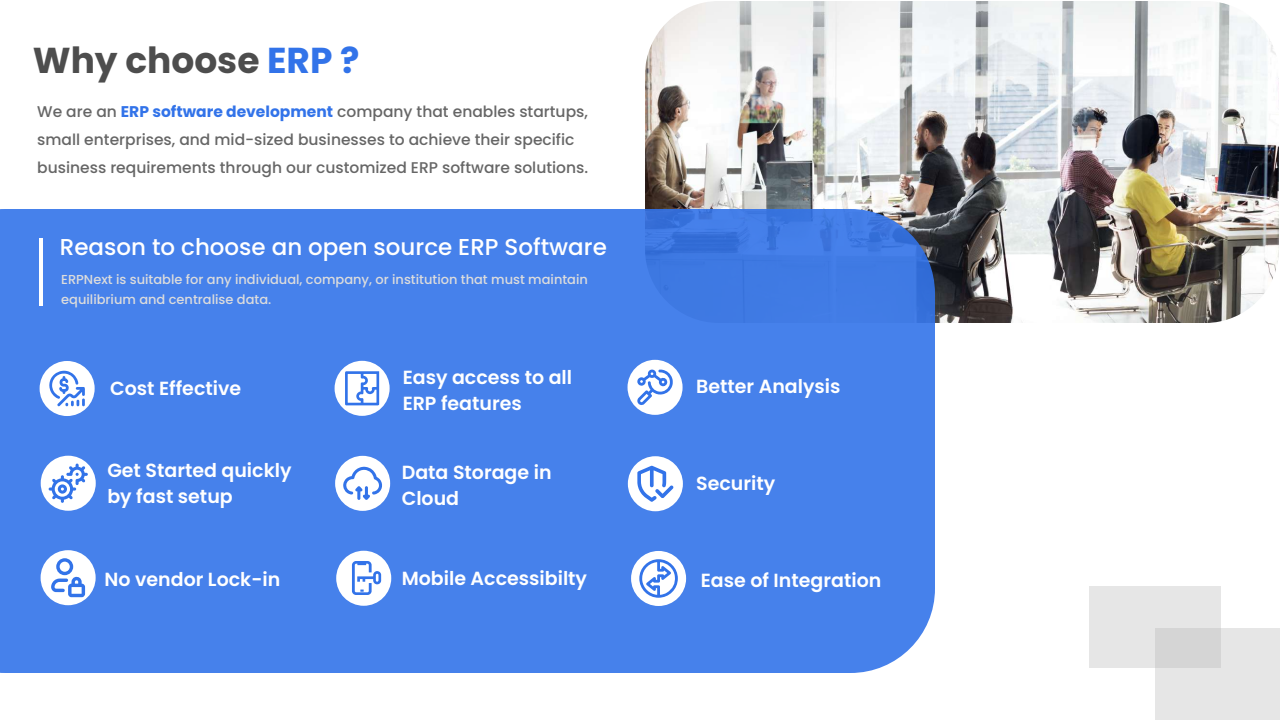
<style>
.page{position:relative;width:1280px;height:720px;background:#fff}
.page>*{position:absolute;margin:0;border:0;box-sizing:border-box;transform-origin:0 0}
.t1{font:700 36px "Poppins";color:#4d4d4d}
.t2{font:500 23px "Poppins";color:#fff}
.t3{font:600 19px/26.3px "Poppins";color:#fff}
.t4{font:500 15.5px/28px "Poppins";color:#666}
.t5{font:500 13px/20px "Poppins";color:#dcdcdc}
.s1{color:#3273e9}
.s2{font-weight:700;color:#3273e9}
</style>
<div class="page">
<div style="left:1155px;top:628px;width:125px;height:92px;background:#e6e6e6"></div>
<div style="left:1089px;top:586px;width:132px;height:82px;background:linear-gradient(to right,#e8e8e8,#dbdbdb)"></div>
<img style="left:645px;top:1px;width:634px;height:322px">
<div style="left:0;top:209px;width:935px;height:464px;background:#4681eb"></div>
<hr style="left:39px;top:238px;width:4px;height:68px;background:#fff">
<div style="left:40px;top:361px;width:55px;height:55px;background:#fff;border-radius:50%"></div>
<svg style="left:49px;top:371px;width:36px;height:35px"></svg>
<div style="left:41px;top:550px;width:55px;height:55px;background:#fff;border-radius:50%"></div>
<svg style="left:51px;top:558px;width:34px;height:39px"></svg>
<div style="left:41px;top:456px;width:55px;height:55px;background:#fff;border-radius:50%"></div>
<svg style="left:48px;top:464px;width:40px;height:39px"></svg>
<div style="left:335px;top:361px;width:55px;height:55px;background:#fff;border-radius:50%"></div>
<svg style="left:345px;top:371px;width:34px;height:34px"></svg>
<div style="left:335px;top:456px;width:55px;height:55px;background:#fff;border-radius:50%"></div>
<svg style="left:343px;top:467px;width:39px;height:33px"></svg>
<div style="left:631px;top:551px;width:55px;height:55px;background:#fff;border-radius:50%"></div>
<svg style="left:639px;top:559px;width:39px;height:39px"></svg>
<div style="left:628px;top:360px;width:55px;height:55px;background:#fff;border-radius:50%"></div>
<svg style="left:637px;top:370px;width:36px;height:35px"></svg>
<div style="left:628px;top:456px;width:55px;height:55px;background:#fff;border-radius:50%"></div>
<svg style="left:637px;top:466px;width:37px;height:36px"></svg>
<div style="left:336px;top:551px;width:55px;height:55px;background:#fff;border-radius:50%"></div>
<svg style="left:352px;top:561px;width:29px;height:34px"></svg>
<h1 class="t1" style="left:33px;top:39px;width:328px">Why choose <span class="s1">ERP ?</span></h1>
<p class="t4" style="left:37px;top:98px;width:553px">We are an <span class="s2">ERP software development</span> company that enables startups, small enterprises, and mid-sized businesses to achieve their specific business requirements through our customized ERP software solutions.</p>
<h2 class="t2" style="left:60px;top:233px;width:549px">Reason to choose an open source ERP Software</h2>
<p class="t5" style="left:61px;top:270px;width:528px">ERPNext is suitable for any individual, company, or institution that must maintain equilibrium and centralise data.</p>
<p class="t3" style="left:110px;top:375px;width:133px">Cost Effective</p>
<p class="t3" style="left:107px;top:457px;width:186px">Get Started quickly by fast setup</p>
<p class="t3" style="left:105px;top:566px;width:177px">No vendor Lock-in</p>
<p class="t3" style="left:403px;top:364px;width:171px">Easy access to all<br>ERP features</p>
<p class="t3" style="left:402px;top:459px;width:151px">Data Storage in<br>Cloud</p>
<p class="t3" style="left:402px;top:565px;width:187px">Mobile Accessibilty</p>
<p class="t3" style="left:696px;top:374px;width:146px">Better Analysis</p>
<p class="t3" style="left:696px;top:470px;width:81px">Security</p>
<p class="t3" style="left:701px;top:567px;width:182px">Ease of Integration</p>
</div>
